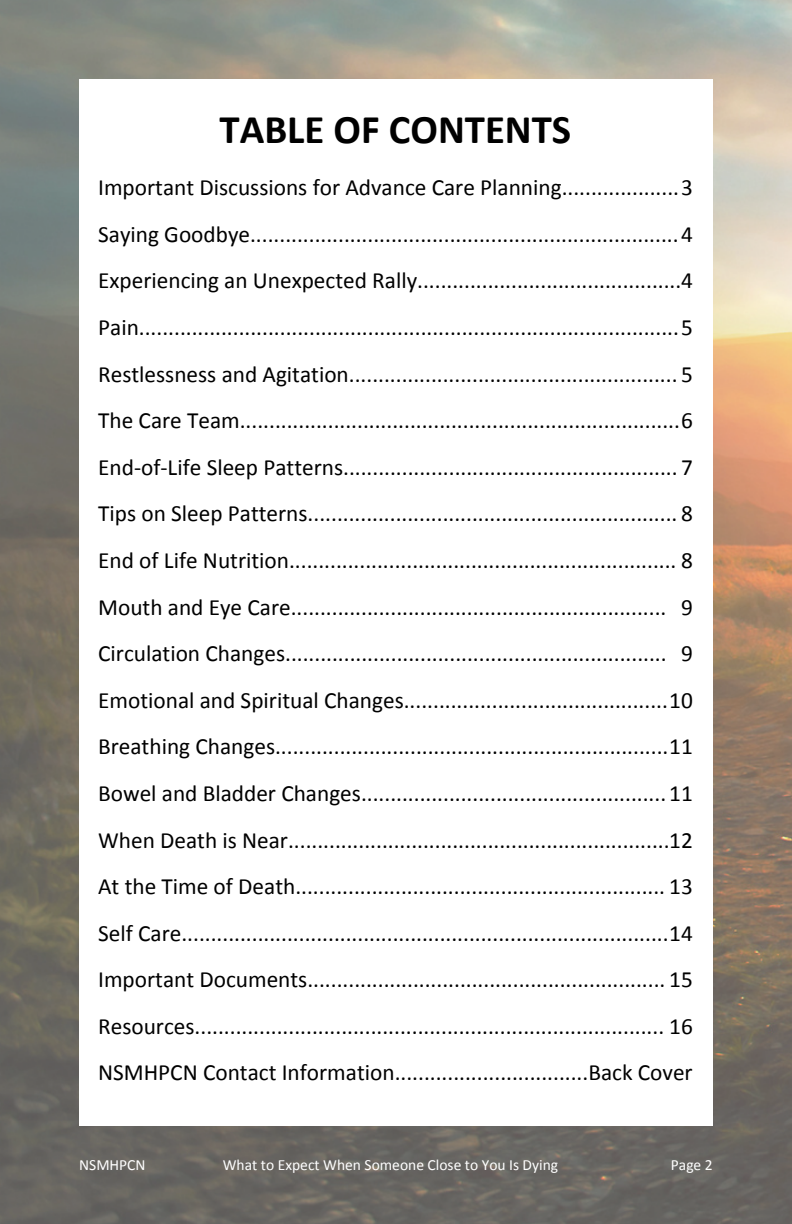
<style>
.page{position:relative;width:792px;height:1224px;background:#fff}
.page>*{position:absolute;margin:0;border:0;box-sizing:border-box;transform-origin:0 0}
.t1{font:700 40.8px "Calibri";color:#000}
.t2{font:23.2px/46.6px "Calibri";color:#000}
.t3{font:15.6px "Calibri";color:#fff}
</style>
<div class="page">
<img style="left:0;top:0;width:792px;height:1224px">
<div style="left:79px;top:79px;width:633px;height:1047px;background:#fff"></div>
<h1 class="t1" style="left:220px;top:105px;width:353px">TABLE OF CONTENTS</h1>
<p class="t2" style="left:98px;top:164px;width:596px">Important Discussions for Advance Care Planning....................3<br>Saying Goodbye.........................................................................4<br>Experiencing an Unexpected Rally.............................................4<br>Pain............................................................................................5<br>Restlessness and Agitation........................................................5<br>The Care Team...........................................................................6<br>End-of-Life Sleep Patterns.........................................................7<br>Tips on Sleep Patterns...............................................................8<br>End of Life Nutrition.................................................................. 8<br>Mouth and Eye Care................................................................<br>Circulation Changes.................................................................<br>Emotional and Spiritual Changes.............................................10<br>Breathing Changes...................................................................11<br>Bowel and Bladder Changes....................................................11<br>When Death is Near.................................................................12<br>At the Time of Death............................................................... 13<br>Self Care...................................................................................14<br>Important Documents............................................................. 15<br>Resources................................................................................ 16<br>NSMHPCN Contact Information.................................Back Cover</p>
<p class="t2" style="left:681px;top:583px;width:13px">9<br>9</p>
<p class="t3" style="left:79px;top:1155px;width:68px">NSMHPCN</p>
<p class="t3" style="left:223px;top:1155px;width:337px">What to Expect When Someone Close to You Is Dying</p>
<p class="t3" style="left:671px;top:1155px;width:43px">Page 2</p>
</div>
